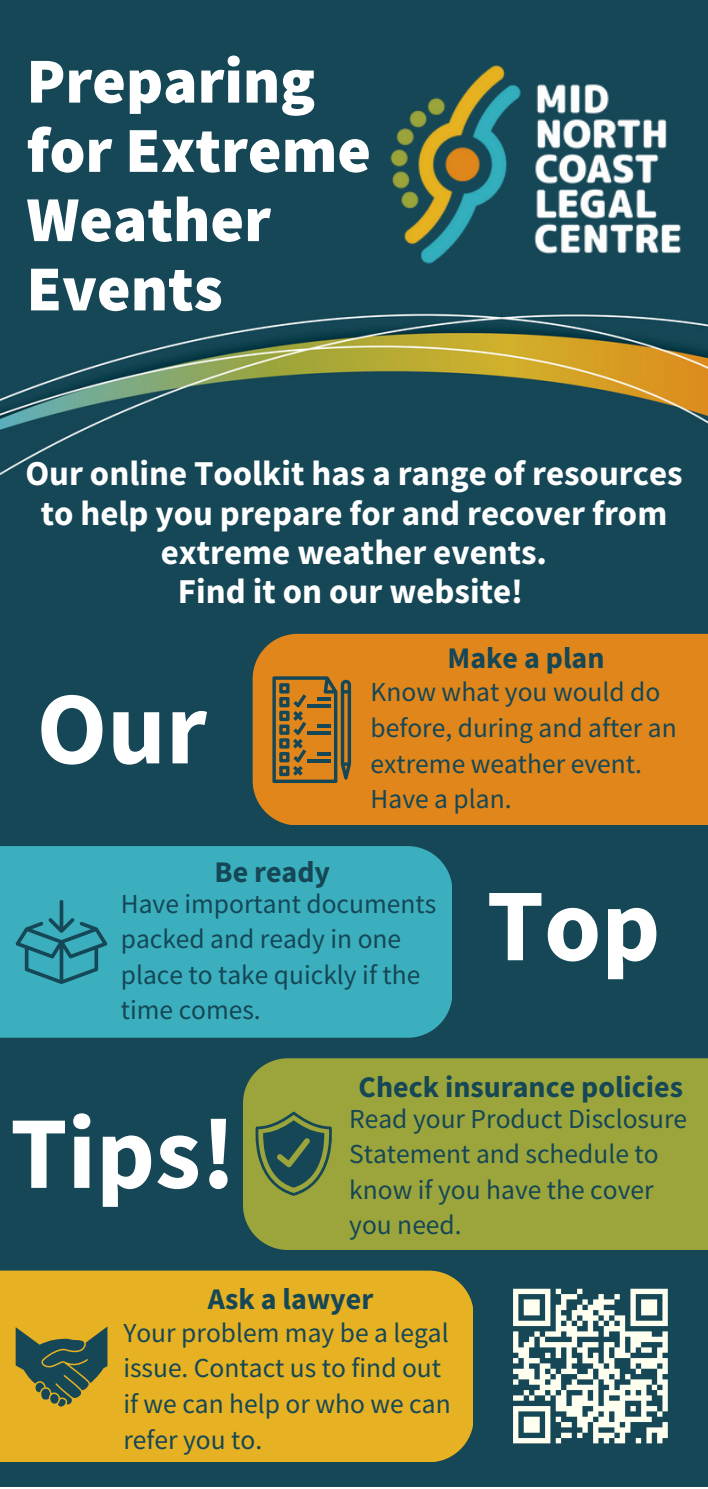
<style>
.page{position:relative;width:708px;height:1489px;background:#fff}
.page>*{position:absolute;margin:0;border:0;box-sizing:border-box;transform-origin:0 0}
.t1{font:700 103px "Source Sans Pro";color:#fff}
.t2{font:900 64px/69.2px "Source Sans Pro";color:#fff}
.t3{font:700 35px/39.2px "Source Sans Pro";color:#fff;text-align:center}
.t4{font:700 30px "Source Sans Pro";color:#154756}
.t5{font:27.5px/35.5px "Source Sans Pro";color:#154756}
</style>
<div class="page">
<div style="left:0;top:0;width:707px;height:1486px;background:#154756"></div>
<div style="left:0;top:846px;width:451px;height:191px;background:#3bafbd"></div>
<div style="left:0;top:1270px;width:473px;height:192px;background:#e6b122"></div>
<svg style="left:16px;top:1326px;width:91px;height:81px"></svg>
<img style="left:0;top:313px;width:707px;height:163px">
<div style="left:243px;top:1058px;width:464px;height:191px;background:#9ca53b"></div>
<svg style="left:254px;top:1111px;width:79px;height:85px"></svg>
<div style="left:252px;top:634px;width:455px;height:191px;background:#e0861a"></div>
<svg style="left:272px;top:676px;width:79px;height:107px"></svg>
<svg style="left:16px;top:900px;width:91px;height:84px"></svg>
<img style="left:390px;top:65px;width:291px;height:199px">
<svg style="left:513px;top:1288px;width:155px;height:156px"></svg>
<h2 class="t2" style="left:26px;top:45px;width:346px">Preparing for Extreme<br>Weather<br>Events</h2>
<p class="t3" style="left:25px;top:453px;width:658px">Our online Toolkit has a range of resources to help you prepare for and recover from extreme weather events.<br>Find it on our website!</p>
<h1 class="t1" style="left:37px;top:662px;width:172px">Our</h1>
<p class="t4" style="left:447px;top:638px;width:158px">Make a plan</p>
<p class="t5" style="left:370px;top:674px;width:307px">Know what you would do before, during and after an extreme weather event.<br>Have a plan.</p>
<p class="t4" style="left:214px;top:852px;width:117px">Be ready</p>
<p class="t5" style="left:121px;top:885px;width:317px">Have important documents packed and ready in one place to take quickly if the time comes.</p>
<h1 class="t1" style="left:486px;top:859px;width:175px">Top</h1>
<h1 class="t1" style="left:10px;top:1086px;width:227px">Tips!</h1>
<p class="t4" style="left:358px;top:1067px;width:326px">Check insurance policies</p>
<p class="t5" style="left:349px;top:1100px;width:339px">Read your Product Disclosure<br>Statement and schedule to know if you have the cover you need.</p>
<p class="t4" style="left:208px;top:1279px;width:167px">Ask a lawyer</p>
<p class="t5" style="left:123px;top:1314px;width:329px">Your problem may be a legal issue. Contact us to find out if we can help or who we can refer you to.</p>
</div>
